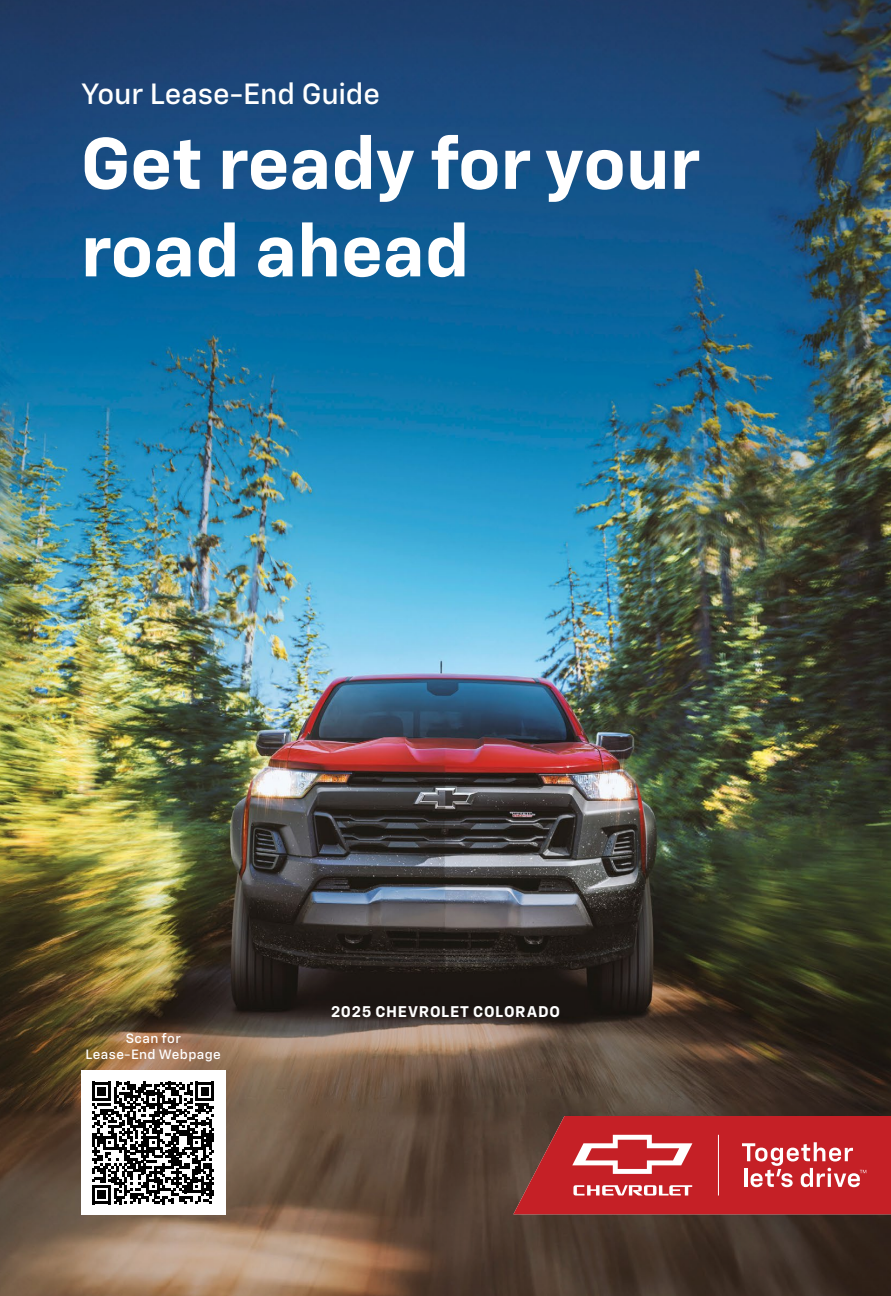
<style>
.page{position:relative;width:891px;height:1296px;background:#fff}
.page>*{position:absolute;margin:0;border:0;box-sizing:border-box;transform-origin:0 0}
.Headline{font:700 72.9px/87.5px "Chevy Sans";color:#fff}
.Body_-_Lg__9_13pt{font:500 29.25px "Chevy Sans";letter-spacing:-.005em;color:#fff}
.Nameplate{font:700 15.53px "Chevy Sans";letter-spacing:.05em;color:#fff}
.Captions{font:500 13.5px/16.2px "Chevy Sans";letter-spacing:.025em;color:#fff;text-align:center}
</style>
<div class="page">
<img style="left:0;top:637px;width:891px;height:234px">
<img style="left:0;top:871px;width:891px;height:425px">
<img style="left:0;top:0;width:891px;height:637px">
<div style="left:81px;top:1071px;width:144px;height:144px;background:#fff"></div>
<svg style="left:92px;top:1082px;width:122px;height:122px"></svg>
<svg style="left:513px;top:1116px;width:378px;height:98px;background:#c23a3e"></svg>
<p class="Body_-_Lg__9_13pt" style="left:81px;top:75px;width:301px">Your Lease-End Guide</p>
<p class="Headline" style="left:81px;top:119px;width:621px">Get ready for your road ahead</p>
<p class="Captions" style="left:86px;top:1030px;width:137px">Scan for<br>Lease-End Webpage</p>
<p class="Nameplate" style="left:331px;top:1002px;width:230px">2025 CHEVROLET COLORADO</p>
</div>
